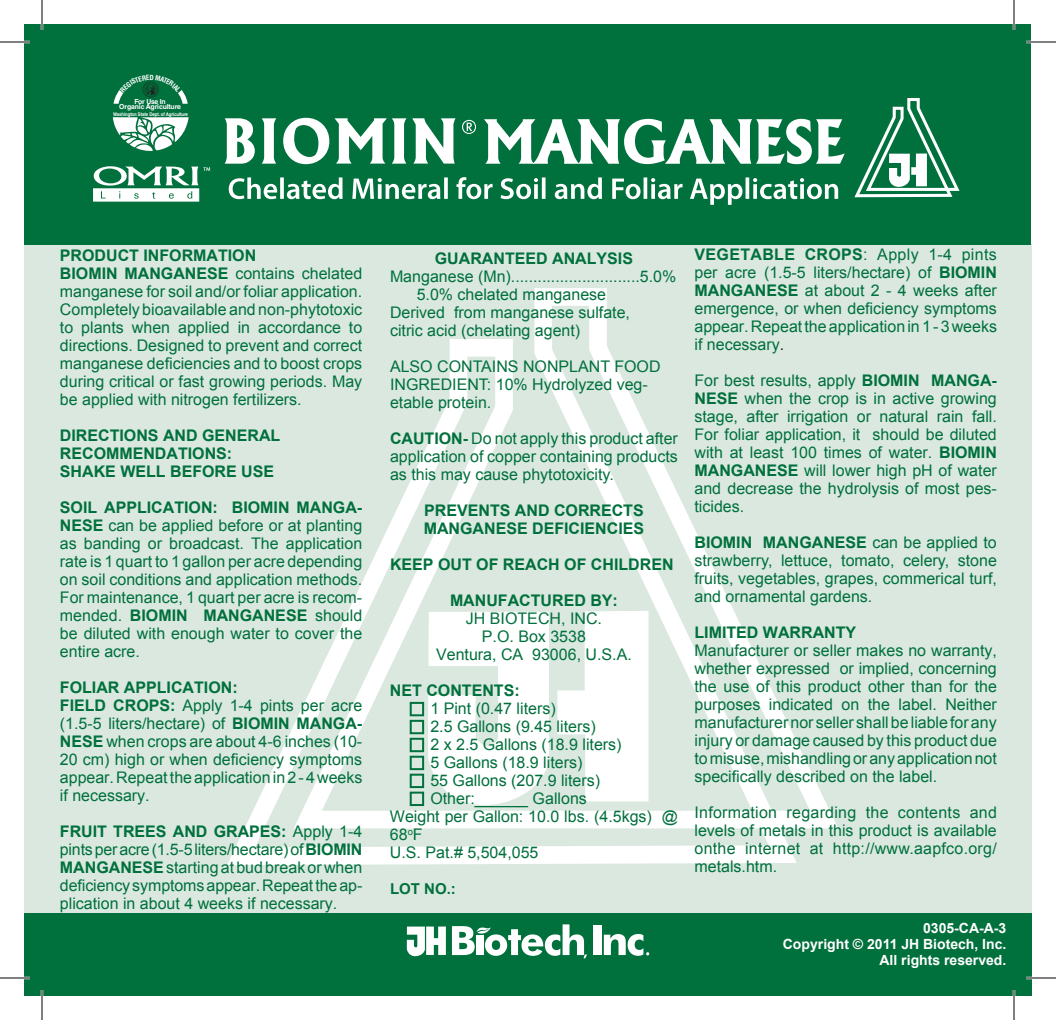
<style>
.page{position:relative;width:1056px;height:1020px;background:#fff}
.page>*{position:absolute;margin:0;border:0;box-sizing:border-box;transform-origin:0 0}
.t1{font:16px/18px "Arial";color:#00703c;text-align:justify}
.t2{font:700 16px/18px "Arial";color:#00703c}
.t3{font:700 15px "Arial";color:#00703c}
.t4{font:700 14px/16px "Arial";color:#fff;text-align:right}
.t5{font:700 6.8px/5.8px "Helvetica LT Std";letter-spacing:-.015em;color:#fff;text-align:center}
.t6{font:700 5px "Helvetica LT Std";letter-spacing:-.015em;color:#fff;scale:.87 1}
.s1{font-weight:700}
.s2{color:#231f20}
</style>
<div class="page">
<div style="left:24px;top:244px;width:1008px;height:673px;background:#dae8e0"></div>
<svg style="left:227px;top:288px;width:611px;height:577px"></svg>
<svg style="left:557px;top:611px;width:92px;height:190px"></svg>
<svg style="left:428px;top:612px;width:121px;height:220px"></svg>
<div style="left:24px;top:913px;width:1008px;height:83px;background:#00703c"></div>
<div style="left:24px;top:24px;width:1006px;height:220px;background:#00703c"></div>
<svg style="left:854px;top:98px;width:106px;height:100px"></svg>
<div style="left:93px;top:189px;width:106px;height:12px;background:#fff"></div>
<svg style="left:94px;top:166px;width:116px;height:33px"></svg>
<div style="left:410px;top:702px;width:14px;height:14px;border:2px solid #00703c"></div>
<div style="left:410px;top:720px;width:14px;height:14px;border:2px solid #00703c"></div>
<div style="left:410px;top:738px;width:14px;height:14px;border:2px solid #00703c"></div>
<div style="left:410px;top:756px;width:14px;height:14px;border:2px solid #00703c"></div>
<div style="left:410px;top:774px;width:14px;height:14px;border:2px solid #00703c"></div>
<div style="left:410px;top:792px;width:14px;height:14px;border:2px solid #00703c"></div>
<svg style="left:407px;top:927px;width:39px;height:30px"></svg>
<svg style="left:452px;top:924px;width:135px;height:34px"></svg>
<div style="left:594px;top:926px;width:8px;height:29px;background:#fff"></div>
<svg style="left:604px;top:934px;width:45px;height:22px"></svg>
<svg style="left:225px;top:118px;width:251px;height:46px"></svg>
<svg style="left:484px;top:119px;width:361px;height:45px"></svg>
<svg style="left:229px;top:177px;width:609px;height:28px"></svg>
<svg style="left:113px;top:117px;width:76px;height:34px"></svg>
<hr style="left:0;top:41px;width:30px;height:2px;background:#fff">
<hr style="left:1026px;top:41px;width:30px;height:2px;background:#fff">
<hr style="left:0;top:977px;width:30px;height:2px;background:#fff">
<hr style="left:1026px;top:977px;width:30px;height:2px;background:#fff">
<hr style="left:41px;top:0;width:2px;height:30px;background:#fff">
<hr style="left:41px;top:990px;width:2px;height:30px;background:#fff">
<hr style="left:1013px;top:0;width:2px;height:30px;background:#fff">
<hr style="left:1013px;top:990px;width:2px;height:30px;background:#fff">
<hr style="left:0;top:42px;width:30px;height:1px;background:#000">
<hr style="left:1026px;top:42px;width:30px;height:1px;background:#000">
<hr style="left:0;top:978px;width:30px;height:1px;background:#000">
<hr style="left:1026px;top:978px;width:30px;height:1px;background:#000">
<hr style="left:42px;top:0;width:1px;height:30px;background:#000">
<hr style="left:42px;top:990px;width:1px;height:30px;background:#000">
<hr style="left:1014px;top:0;width:1px;height:30px;background:#000">
<hr style="left:1014px;top:990px;width:1px;height:30px;background:#000">
<svg style="left:114px;top:81px;width:74px;height:23px"></svg>
<p class="t5" style="left:119px;top:98px;width:63px">For Use In<br>Organic Agriculture</p>
<p class="t6" style="left:113px;top:111px;width:88px">Washington State Dept. of Agriculture</p>
<p class="t1" style="left:60px;top:247px;width:304px;text-align:left"><span class="s1">PRODUCT INFORMATION<br>BIOMIN MANGANESE</span> contains chelated manganese for soil and/or foliar application.<br>Completely bioavailable and non-phytotoxic to plants when applied in accordance to directions. Designed to prevent and correct manganese deficiencies and to boost crops during critical or fast growing periods. May be applied with nitrogen fertilizers.</p>
<p class="t2" style="left:60px;top:427px;width:222px">DIRECTIONS AND GENERAL<br>RECOMMENDATIONS:<br>SHAKE WELL BEFORE USE</p>
<p class="t1" style="left:60px;top:499px;width:304px"><span class="s1">SOIL APPLICATION: BIOMIN MANGA-NESE</span> can be applied before or at planting as banding or broadcast. The application rate is 1 quart to 1 gallon per acre depending on soil conditions and application methods.<br>For maintenance, 1 quart per acre is recom&shy;mended. <span class="s1">BIOMIN MANGANESE</span> should be diluted with enough water to cover the entire acre.</p>
<p class="t1" style="left:60px;top:679px;width:304px;text-align:left"><span class="s1">FOLIAR APPLICATION:<br>FIELD CROPS:</span> Apply 1-4 pints per acre (1.5-5 liters/hectare) of <span class="s1">BIOMIN MANGA-NESE</span> when crops are about 4-6 inches (10- 20 cm) high or when deficiency symptoms appear. Repeat the application in 2 - 4 weeks if necessary.</p>
<p class="t1" style="left:60px;top:823px;width:304px"><span class="s1">FRUIT TREES AND GRAPES:</span> Apply 1-4 pints per acre (1.5-5 liters/hectare) of <span class="s1">BIOMIN MANGANESE</span> starting at bud break or when deficiency symptoms appear. Repeat the ap&shy;plication in about 4 weeks if necessary.</p>
<p class="t2" style="left:435px;top:250px;width:200px">GUARANTEED ANALYSIS</p>
<p class="t1" style="left:390px;top:267px;width:288px">Manganese (Mn).............................5.0%</p>
<p class="t1" style="left:417px;top:285px;width:191px">5.0% chelated manganese</p>
<p class="t1" style="left:390px;top:303px;width:242px">Derived from manganese sulfate,</p>
<p class="t1" style="left:390px;top:321px;width:192px">citric acid (chelating agent)</p>
<p class="t1" style="left:390px;top:357px;width:272px;text-align:left">ALSO CONTAINS NONPLANT FOOD<br>INGREDIENT: 10% Hydrolyzed veg&shy;etable protein.</p>
<p class="t1" style="left:390px;top:429px;width:289px"><span class="s1">CAUTION-</span> Do not apply this product after application of copper containing products as this may cause phytotoxicity.</p>
<p class="t2" style="left:424px;top:502px;width:222px">PREVENTS AND CORRECTS<br>MANGANESE DEFICIENCIES</p>
<p class="t2" style="left:390px;top:556px;width:285px">KEEP OUT OF REACH OF CHILDREN</p>
<p class="t2" style="left:450px;top:592px;width:26px">MANUFACTURED</p>
<p class="t2" style="left:590px;top:592px;width:29px">BY:</p>
<p class="t1" style="left:436px;top:609px;width:197px;text-align:center">JH BIOTECH, INC.<br>P.O. Box 3538<br>Ventura, CA 93006, U.S.A.</p>
<p class="t2" style="left:390px;top:682px;width:60px">NET CONTENTS</p>
<p class="t2" style="left:514px;top:682px;width:7px">:</p>
<p class="t1" style="left:430px;top:699px;width:127px">1 Pint (0.47 liters)</p>
<p class="t1" style="left:430px;top:717px;width:167px">2.5 Gallons (9.45 liters)</p>
<p class="t1" style="left:430px;top:735px;width:193px">2 x 2.5 Gallons (18.9 liters)</p>
<p class="t1" style="left:430px;top:753px;width:154px">5 Gallons (18.9 liters)</p>
<p class="t1" style="left:430px;top:771px;width:171px">55 Gallons (207.9 liters)</p>
<p class="t1" style="left:430px;top:789px;width:158px">Other:______ Gallons</p>
<p class="t1" style="left:390px;top:807px;width:289px">Weight per Gallon: 10.0 lbs. (4.5kgs) @</p>
<p class="t1" style="left:390px;top:825px;width:34px">68<sup>o</sup>F</p>
<p class="t1" style="left:390px;top:843px;width:150px">U.S. Pat.# 5,504,055</p>
<p class="t3" style="left:390px;top:879px;width:67px">LOT NO.:</p>
<p class="t1" style="left:695px;top:245px;width:304px"><span class="s1">VEGETABLE CROPS</span>: Apply 1-4 pints per acre (1.5-5 liters/hectare) of <span class="s1">BIOMIN MANGANESE</span> at about 2 - 4 weeks after emergence, or when deficiency symptoms appear. Repeat the application in 1 - 3 weeks if necessary<span class="s2">.</span></p>
<p class="t1" style="left:695px;top:371px;width:304px">For best results, apply <span class="s1">BIOMIN MANGA-NESE</span> when the crop is in active growing stage, after irrigation or natural rain fall.<br>For foliar application, it should be diluted with at least 100 times of water. <span class="s1">BIOMIN MANGANESE</span> will lower high pH of water and decrease the hydrolysis of most pes&shy;ticides.</p>
<p class="t2" style="left:695px;top:534px;width:11px">BIOMIN</p>
<p class="t2" style="left:763px;top:534px;width:26px">MANGANESE</p>
<p class="t1" style="left:695px;top:533px;width:304px;text-indent:178px">can be applied to strawberry, lettuce, tomato, celery, stone fruits, vegetables, grapes, commerical turf, and ornamental gardens.</p>
<p class="t2" style="left:695px;top:624px;width:163px">LIMITED WARRANTY</p>
<p class="t1" style="left:695px;top:641px;width:304px">Manufacturer or seller makes no warranty, whether expressed or implied, concerning the use of this product other than for the purposes indicated on the label. Neither manufacturer nor seller shall be liable for any injury or damage caused by this product due to misuse, mishandling or any application not specifically described on the label.</p>
<p class="t1" style="left:695px;top:803px;width:304px">Information regarding the contents and levels of metals in this product is available onthe internet at http://www.aapfco.org/ metals.htm.</p>
<p class="t4" style="left:783px;top:921px;width:225px">0305-CA-A-3<br>COPYRIGHT © 2011 JH BIOTECH, INC.<br>ALL RIGHTS RESERVED.</p>
</div>
